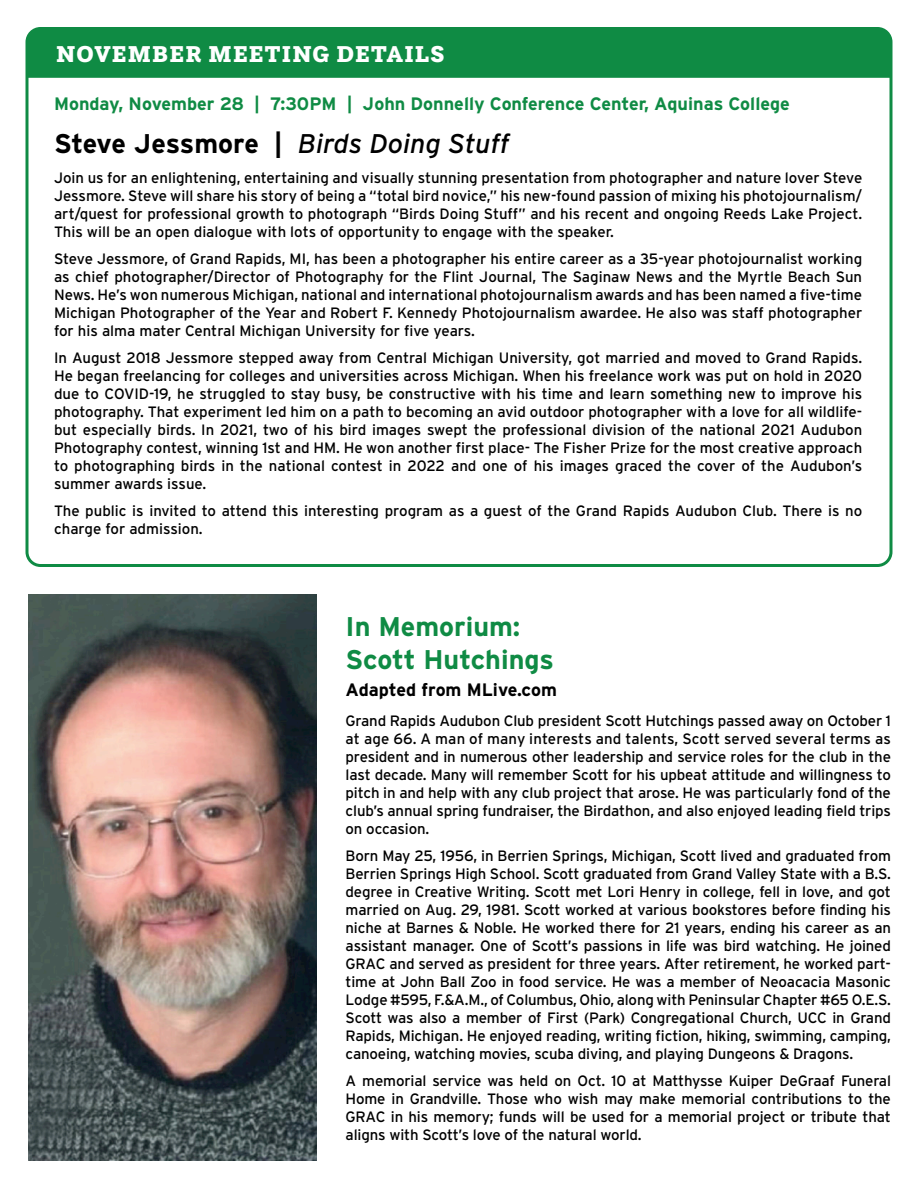
<style>
.page{position:relative;width:918px;height:1188px;background:#fff}
.page>*{position:absolute;margin:0;border:0;box-sizing:border-box;transform-origin:0 0}
.t1{font:italic 27px "Interstate";color:#000}
.t2{font:700 27px/33px "Interstate";color:#0f8b44}
.t3{font:900 24px "Questa Slab";letter-spacing:.05em;color:#fff}
.t4{font:700 18px "Interstate";color:#0f8b44}
.t5{font:700 18px "Interstate";color:#000}
.t6{font:15px/18px "Interstate";letter-spacing:-.01em;color:#000;text-align:justify}
.s1{font-weight:700;font-style:normal}
</style>
<div class="page">
<div style="left:28px;top:29px;width:862px;height:49px;background:#0f8b44"></div>
<div style="left:26px;top:27px;width:866px;height:540px;border:3px solid #0f8b44;border-radius:14px"></div>
<img style="left:29px;top:594px;width:287px;height:567px">
<p class="t3" style="left:56px;top:38px;width:390px">NOVEMBER MEETING DETAILS</p>
<p class="t4" style="left:54px;top:93px;width:737px">Monday, November 28 | 7:30PM | John Donnelly Conference Center, Aquinas College</p>
<p class="t1" style="left:54px;top:129px;width:457px"><span class="s1">Steve Jessmore |</span> Birds Doing Stuff</p>
<p class="t6" style="left:54px;top:169px;width:810px">Join us for an enlightening, entertaining and visually stunning presentation from photographer and nature lover Steve Jessmore. Steve will share his story of being a “total bird novice,” his new-found passion of mixing his photojournalism/ art/quest for professional growth to photograph “Birds Doing Stuff” and his recent and ongoing Reeds Lake Project.<br>This will be an open dialogue with lots of opportunity to engage with the speaker.</p>
<p class="t6" style="left:54px;top:250px;width:810px">Steve Jessmore, of Grand Rapids, MI, has been a photographer his entire career as a 35-year photojournalist working as chief photographer/Director of Photography for the Flint Journal, The Saginaw News and the Myrtle Beach Sun News. He’s won numerous Michigan, national and international photojournalism awards and has been named a five-time Michigan Photographer of the Year and Robert F. Kennedy Photojournalism awardee. He also was staff photographer for his alma mater Central Michigan University for five years.</p>
<p class="t6" style="left:54px;top:349px;width:810px">In August 2018 Jessmore stepped away from Central Michigan University, got married and moved to Grand Rapids.<br>He began freelancing for colleges and universities across Michigan. When his freelance work was put on hold in 2020 due to COVID-19, he struggled to stay busy, be constructive with his time and learn something new to improve his photography. That experiment led him on a path to becoming an avid outdoor photographer with a love for all wildlife&shy;but especially birds. In 2021, two of his bird images swept the professional division of the national 2021 Audubon Photography contest, winning 1st and HM. He won another first place- The Fisher Prize for the most creative approach to photographing birds in the national contest in 2022 and one of his images graced the cover of the Audubon’s summer awards issue.</p>
<p class="t6" style="left:54px;top:502px;width:810px">The public is invited to attend this interesting program as a guest of the Grand Rapids Audubon Club. There is no charge for admission.</p>
<p class="t2" style="left:346px;top:610px;width:210px">In Memorium:<br>Scott Hutchings</p>
<p class="t5" style="left:346px;top:680px;width:213px">Adapted from MLive.com</p>
<p class="t6" style="left:346px;top:712px;width:547px">Grand Rapids Audubon Club president Scott Hutchings passed away on October 1 at age 66. A man of many interests and talents, Scott served several terms as president and in numerous other leadership and service roles for the club in the last decade. Many will remember Scott for his upbeat attitude and willingness to pitch in and help with any club project that arose. He was particularly fond of the club’s annual spring fundraiser, the Birdathon, and also enjoyed leading field trips on occasion.</p>
<p class="t6" style="left:346px;top:847px;width:547px">Born May 25, 1956, in Berrien Springs, Michigan, Scott lived and graduated from Berrien Springs High School. Scott graduated from Grand Valley State with a B.S. degree in Creative Writing. Scott met Lori Henry in college, fell in love, and got married on Aug. 29, 1981. Scott worked at various bookstores before finding his niche at Barnes &amp; Noble. He worked there for 21 years, ending his career as an assistant manager. One of Scott’s passions in life was bird watching. He joined GRAC and served as president for three years. After retirement, he worked part&shy;time at John Ball Zoo in food service. He was a member of Neoacacia Masonic Lodge #595, F.&amp;A.M., of Columbus, Ohio, along with Peninsular Chapter #65 O.E.S.<br>Scott was also a member of First (Park) Congregational Church, UCC in Grand Rapids, Michigan. He enjoyed reading, writing fiction, hiking, swimming, camping, canoeing, watching movies, scuba diving, and playing Dungeons &amp; Dragons.</p>
<p class="t6" style="left:346px;top:1072px;width:547px">A memorial service was held on Oct. 10 at Matthysse Kuiper DeGraaf Funeral Home in Grandville. Those who wish may make memorial contributions to the GRAC in his memory; funds will be used for a memorial project or tribute that aligns with Scott’s love of the natural world.</p>
</div>
